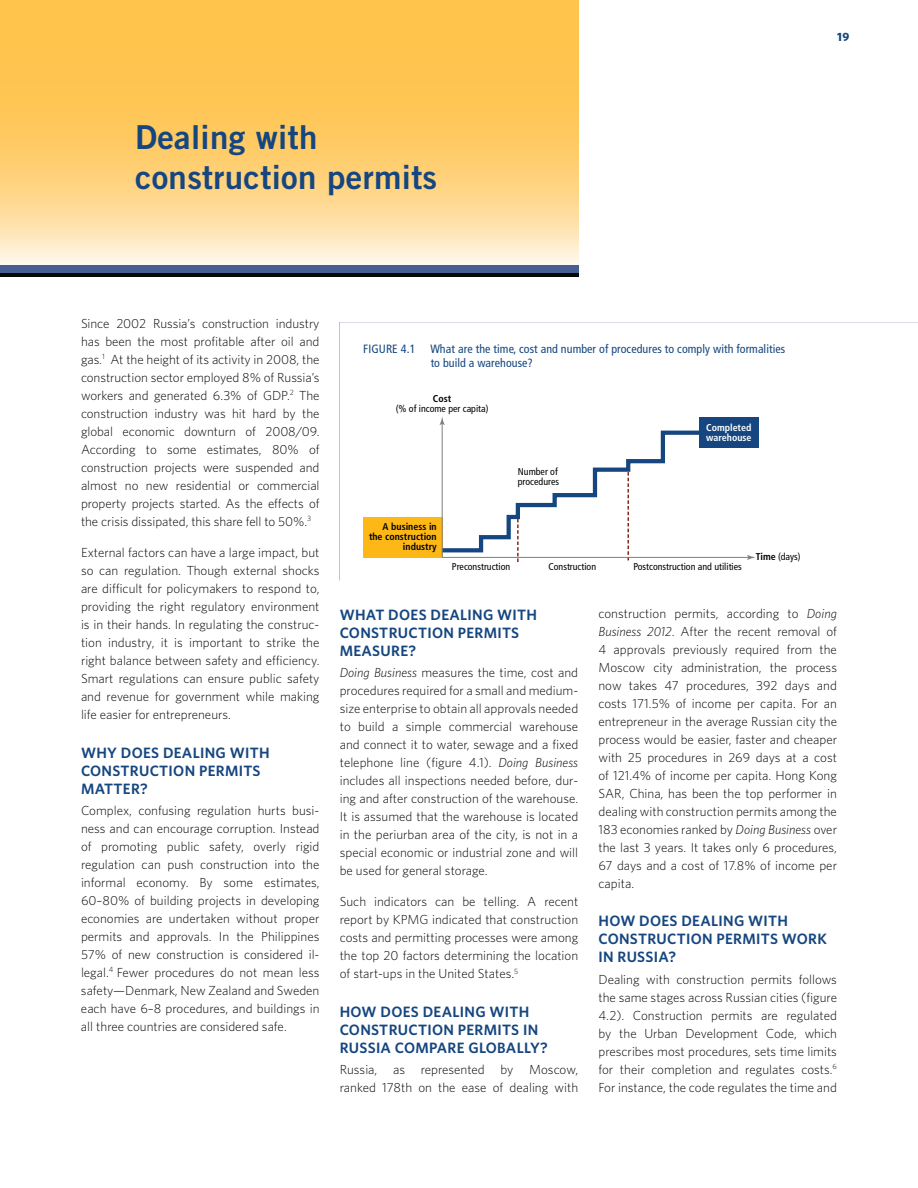
<style>
.page{position:relative;width:918px;height:1188px;background:#fff}
.page>*{position:absolute;margin:0;border:0;box-sizing:border-box;transform-origin:0 0}
.t1{font:33px/40.5px "Trade Gothic Bold Two";letter-spacing:.01em;color:#15467f}
.t2{font:600 15px/18px "Whitney";letter-spacing:.02em;color:#15467f}
.t3{font:300 13.2px/18px "Whitney";color:#030806;text-align:justify}
.t4{font:condensed 12px/14.4px "Frutiger";letter-spacing:.005em;color:#15467f}
.t5{font:700 12px "Whitney";color:#15467f}
.t6{font:condensed 9.9px/9.9px "Frutiger";color:#010202}
.t7{font:700 condensed 9.9px/9.9px "Frutiger";color:#010202;text-align:right}
.t8{font:700 condensed 9.9px/9.9px "Frutiger";color:#fff}
.s1{font-weight:700}
.s2{font-style:italic}
</style>
<div class="page">
<svg style="left:0;top:0;width:578px;height:265px;background:#fecf73"></svg>
<div style="left:0;top:265px;width:578px;height:12px;background:#475e90"></div>
<hr style="left:0;top:273px;width:578px;height:4px;background:#030806">
<svg style="left:339px;top:322px;width:579px;height:259px"></svg>
<h1 class="t1" style="left:135px;top:119px;width:304px">Dealing with construction permits</h1>
<p class="t5" style="left:837px;top:32px;width:14px">19</p>
<p class="t3" style="left:81px;top:315px;width:240px">Since 2002 Russia’s construction industry has been the most profitable after oil and gas.<sup>1</sup> At the height of its activity in 2008, the construction sector employed 8% of Russia’s workers and generated 6.3% of GDP.<sup>2</sup> The construction industry was hit hard by the global economic downturn of 2008/09.<br>According to some estimates, 80% of construction projects were suspended and almost no new residential or commercial property projects started. As the effects of the crisis dissipated, this share fell to 50%.<sup>3</sup></p>
<p class="t3" style="left:81px;top:545px;width:240px">External factors can have a large impact, but so can regulation. Though external shocks are difficult for policymakers to respond to, providing the right regulatory environment is in their hands. In regulating the construc&shy;tion industry, it is important to strike the right balance between safety and efficiency.<br>Smart regulations can ensure public safety and revenue for government while making life easier for entrepreneurs.</p>
<p class="t2" style="left:81px;top:744px;width:190px">WHY DOES DEALING WITH<br>CONSTRUCTION PERMITS<br>MATTER?</p>
<p class="t3" style="left:81px;top:802px;width:240px">Complex, confusing regulation hurts busi&shy;ness and can encourage corruption. Instead of promoting public safety, overly rigid regulation can push construction into the informal economy. By some estimates, 60–80% of building projects in developing economies are undertaken without proper permits and approvals. In the Philippines 57% of new construction is considered il&shy;legal.<sup>4</sup> Fewer procedures do not mean less safety—Denmark, New Zealand and Sweden each have 6–8 procedures, and buildings in all three countries are considered safe.</p>
<p class="t4" style="left:431px;top:343px;width:356px;text-indent:-67px">FIGURE 4.1 What are the time, cost and number of procedures to comply with formalities to build a warehouse?</p>
<p class="t7" style="left:433px;top:395px;width:20px">Cost</p>
<p class="t6" style="left:396px;top:405px;width:94px">(% of income per capita)</p>
<p class="t6" style="left:518px;top:467px;width:43px">Number of procedures</p>
<p class="t8" style="left:706px;top:424px;width:47px">Completed warehouse</p>
<p class="t7" style="left:369px;top:523px;width:69px">A business in the construction industry</p>
<p class="t6" style="left:452px;top:563px;width:60px">Preconstruction</p>
<p class="t6" style="left:633px;top:563px;width:110px">Postconstruction and utilities</p>
<p class="t6" style="left:548px;top:563px;width:49px">Construction</p>
<p class="t6" style="left:756px;top:553px;width:46px"><span class="s1">Time</span> (days)</p>
<p class="t2" style="left:340px;top:606px;width:199px">WHAT DOES DEALING WITH<br>CONSTRUCTION PERMITS<br>MEASURE?</p>
<p class="t3" style="left:340px;top:664px;width:240px"><span class="s2">Doing Business</span> measures the time, cost and procedures required for a small and medium&shy;size enterprise to obtain all approvals needed to build a simple commercial warehouse and connect it to water, sewage and a fixed telephone line (figure 4.1). <span class="s2">Doing Business </span>includes all inspections needed before, dur&shy;ing and after construction of the warehouse.<br>It is assumed that the warehouse is located in the periurban area of the city, is not in a special economic or industrial zone and will be used for general storage.</p>
<p class="t3" style="left:340px;top:894px;width:240px">Such indicators can be telling. A recent report by KPMG indicated that construction costs and permitting processes were among the top 20 factors determining the location of start-ups in the United States.<sup>5</sup></p>
<p class="t2" style="left:340px;top:1003px;width:210px">HOW DOES DEALING WITH<br>CONSTRUCTION PERMITS IN<br>RUSSIA COMPARE GLOBALLY?</p>
<p class="t3" style="left:340px;top:1061px;width:240px">Russia, as represented by Moscow, ranked 178th on the ease of dealing with</p>
<p class="t3" style="left:598px;top:606px;width:240px">construction permits, according to <span class="s2">Doing Business 2012</span>. After the recent removal of 4 approvals previously required from the Moscow city administration, the process now takes 47 procedures, 392 days and costs 171.5% of income per capita. For an entrepreneur in the average Russian city the process would be easier, faster and cheaper with 25 procedures in 269 days at a cost of 121.4% of income per capita. Hong Kong SAR, China, has been the top performer in dealing with construction permits among the 183 economies ranked by <span class="s2">Doing Business</span> over the last 3 years. It takes only 6 procedures, 67 days and a cost of 17.8% of income per capita.</p>
<p class="t2" style="left:599px;top:913px;width:230px">HOW DOES DEALING WITH<br>CONSTRUCTION PERMITS WORK<br>IN RUSSIA?</p>
<p class="t3" style="left:599px;top:971px;width:240px">Dealing with construction permits follows the same stages across Russian cities (figure 4.2). Construction permits are regulated by the Urban Development Code, which prescribes most procedures, sets time limits for their completion and regulates costs.<sup>6<br></sup>For instance, the code regulates the time and</p>
</div>
